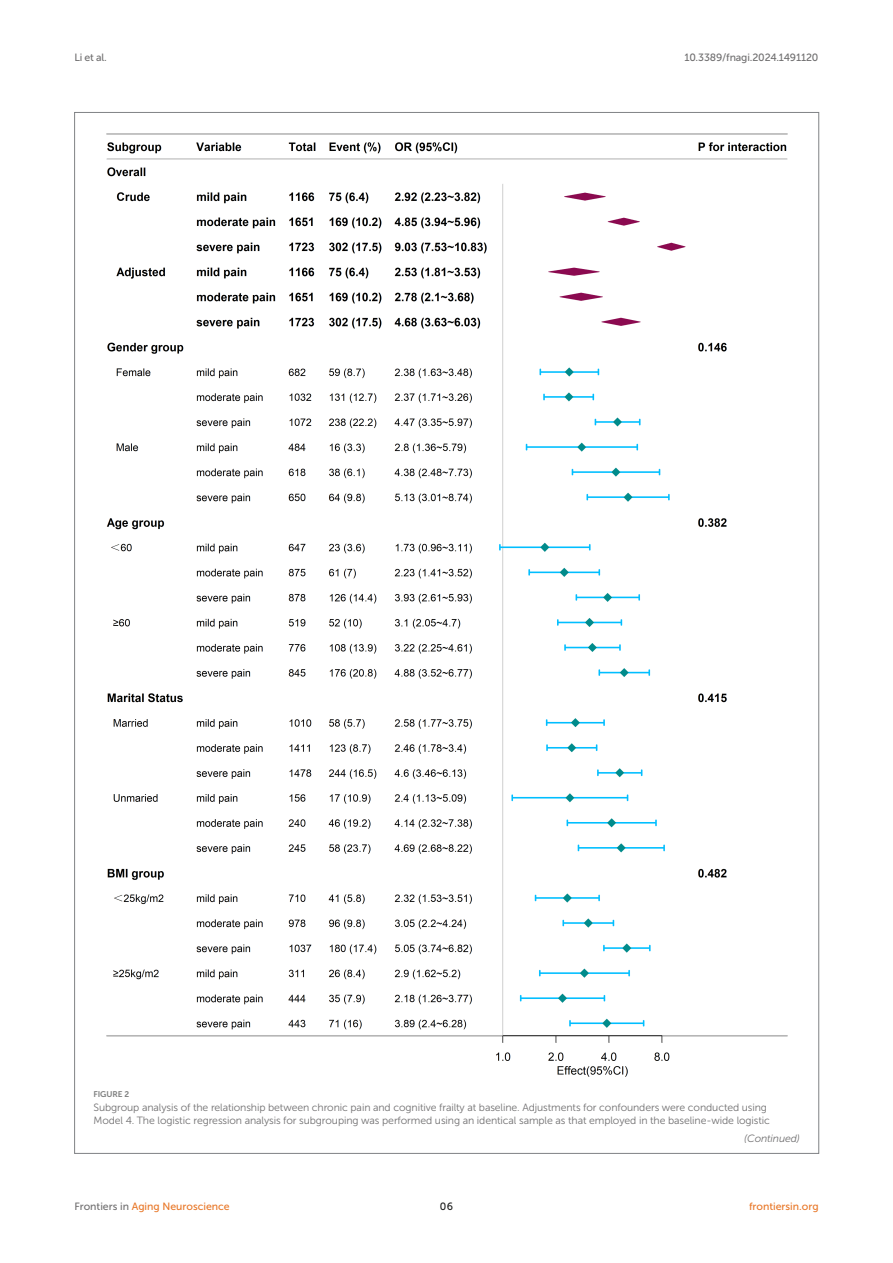
<style>
.page{position:relative;width:893px;height:1263px;background:#fff}
.page>*{position:absolute;margin:0;border:0;box-sizing:border-box;transform-origin:0 0}
.FIG_LEG{font:10.5px/13.5px "Museo Sans 300";letter-spacing:-.01em;color:#706f70}
.t1{font:10.5px "Museo Sans 500";color:#e87626}
.t2{font:10.5px "Museo Sans 500";letter-spacing:-.015em;color:#706f70}
.FIG_Continued{font:italic 10.5px "Museo Sans 300";letter-spacing:-.01em;color:#706f70}
.t3{font:10.5px "Museo Sans 500";color:#1b1c1b}
.FIG_HD{font:8.25px "Museo Sans 700";letter-spacing:-.01em;color:#7e7f7f}
.s1{color:#706f70}
</style>
<div class="page">
<img style="left:106px;top:133px;width:682px;height:944px">
<p class="t2" style="left:74px;top:51px;width:34px">Li et al.</p>
<p class="t2" style="left:684px;top:51px;width:136px">10.3389/fnagi.2024.1491120</p>
<p class="FIG_HD" style="left:94px;top:1089px;width:37px">FIGURE 2</p>
<p class="FIG_LEG" style="left:94px;top:1100px;width:678px">Subgroup analysis of the relationship between chronic pain and cognitive frailty at baseline. Adjustments for confounders were conducted using<br>Model 4. The logistic regression analysis for subgrouping was performed using an identical sample as that employed in the baseline-wide logistic</p>
<p class="FIG_Continued" style="left:744px;top:1133px;width:57px">(Continued)</p>
<p class="t1" style="left:74px;top:1200px;width:157px"><span class="s1">Frontiers in</span> Aging Neuroscience</p>
<p class="t3" style="left:440px;top:1200px;width:15px">06</p>
<p class="t1" style="left:749px;top:1200px;width:71px">frontiersin.org</p>
</div>
